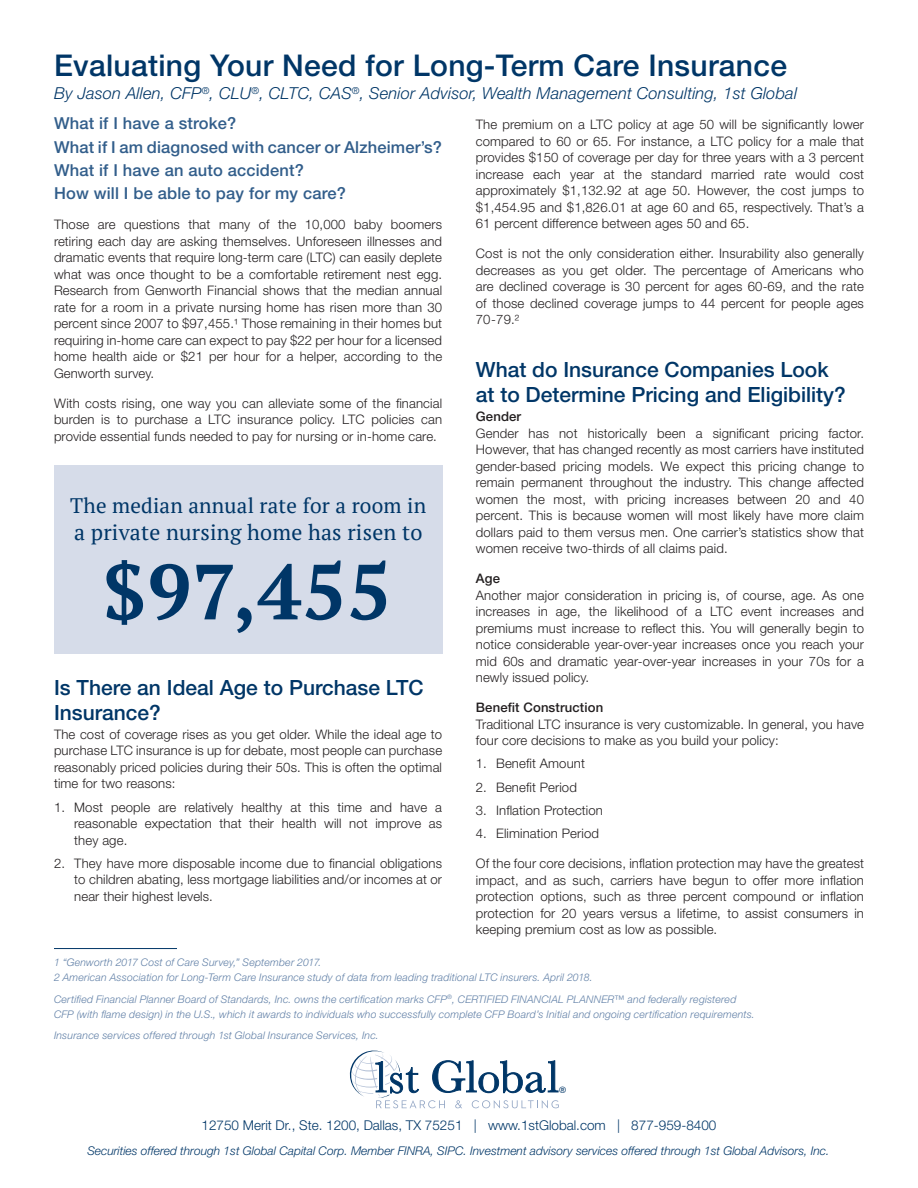
<style>
.page{position:relative;width:918px;height:1188px;background:#fff}
.page>*{position:absolute;margin:0;border:0;box-sizing:border-box;transform-origin:0 0}
.Call_out_text{font:700 78px "PT Serif";color:#003667}
.t1{font:500 30px "Helvetica Neue LT Std";letter-spacing:.01em;color:#003667}
.Call_out_text-2{font:21.75px "PT Serif";letter-spacing:.01em;color:#003667}
.Sub-header_1{font:500 21px/25.2px "Helvetica Neue LT Std";color:#003667}
.Call_out_text-3{font:21px "PT Serif";letter-spacing:.01em;color:#003667}
.Copy{font:500 16.5px "Helvetica Neue LT Std";letter-spacing:.01em;color:#325e8b}
.By_line{font:italic 300 16.5px "Helvetica Neue LT Std";letter-spacing:.01em;color:#003667}
.t2{font:15px "Neutraface 2 Text";color:#003667}
.t3{font:300 13.5px "Helvetica Neue LT Std";color:#003667}
.Copy-2{font:300 13.2px/16.5px "Helvetica Neue LT Std";letter-spacing:.01em;color:#231f20;text-align:justify}
.Copy-3{font:500 13.2px "Helvetica Neue LT Std";letter-spacing:.01em;color:#231f20}
.t4{font:italic 300 12px "Helvetica Neue LT Std";color:#003667}
.t5{font:italic 300 10.5px/15px "Helvetica Neue LT Std";letter-spacing:.015em;color:#6180a7}
</style>
<div class="page">
<svg style="left:349px;top:1050px;width:210px;height:58px"></svg>
<hr style="left:54px;top:948px;width:123px;height:1px;background:#003667">
<div style="left:54px;top:465px;width:389px;height:189px;background:#d6dce9"></div>
<p class="t1" style="left:54px;top:47px;width:735px">Evaluating Your Need for Long-Term Care Insurance</p>
<p class="By_line" style="left:54px;top:84px;width:745px">By Jason Allen, CFP<sup>®</sup>, CLU<sup>®</sup>, CLTC, CAS<sup>®</sup>, Senior Advisor, Wealth Management Consulting, 1st Global</p>
<p class="Copy" style="left:54px;top:114px;width:184px">What if I have a stroke?</p>
<p class="Copy" style="left:54px;top:137px;width:390px">What if I am diagnosed with cancer or Alzheimer’s?</p>
<p class="Copy" style="left:54px;top:160px;width:251px">What if I have an auto accident?</p>
<p class="Copy" style="left:54px;top:184px;width:293px">How will I be able to pay for my care?</p>
<p class="Copy-2" style="left:54px;top:216px;width:390px">Those are questions that many of the 10,000 baby boomers retiring each day are asking themselves. Unforeseen illnesses and dramatic events that require long-term care (LTC) can easily deplete what was once thought to be a comfortable retirement nest egg.<br>Research from Genworth Financial shows that the median annual rate for a room in a private nursing home has risen more than 30 percent since 2007 to $97,455.¹ Those remaining in their homes but requiring in‑home care can expect to pay $22 per hour for a licensed home health aide or $21 per hour for a helper, according to the Genworth survey.</p>
<p class="Copy-2" style="left:54px;top:395px;width:390px">With costs rising, one way you can alleviate some of the financial burden is to purchase a LTC insurance policy. LTC policies can provide essential funds needed to pay for nursing or in-home care.</p>
<p class="Copy-2" style="left:476px;top:116px;width:390px">The premium on a LTC policy at age 50 will be significantly lower compared to 60 or 65. For instance, a LTC policy for a male that provides $150 of coverage per day for three years with a 3 percent increase each year at the standard married rate would cost approximately $1,132.92 at age 50. However, the cost jumps to $1,454.95 and $1,826.01 at age 60 and 65, respectively. That’s a 61 percent difference between ages 50 and 65.</p>
<p class="Copy-2" style="left:476px;top:245px;width:390px">Cost is not the only consideration either. Insurability also generally decreases as you get older. The percentage of Americans who are declined coverage is 30 percent for ages 60-69, and the rate of those declined coverage jumps to 44 percent for people ages 70‑79.²</p>
<p class="Sub-header_1" style="left:476px;top:356px;width:371px">What do Insurance Companies Look at to Determine Pricing and Eligibility?</p>
<p class="Copy-3" style="left:476px;top:409px;width:47px">Gender</p>
<p class="Copy-2" style="left:476px;top:424px;width:390px">Gender has not historically been a significant pricing factor.<br>However, that has changed recently as most carriers have instituted gender‑based pricing models. We expect this pricing change to remain permanent throughout the industry. This change affected women the most, with pricing increases between 20 and 40 percent. This is because women will most likely have more claim dollars paid to them versus men. One carrier’s statistics show that women receive two-thirds of all claims paid.</p>
<p class="Copy-3" style="left:476px;top:571px;width:26px">Age</p>
<p class="Copy-2" style="left:476px;top:586px;width:390px">Another major consideration in pricing is, of course, age. As one increases in age, the likelihood of a LTC event increases and premiums must increase to reflect this. You will generally begin to notice considerable year-over-year increases once you reach your mid 60s and dramatic year-over-year increases in your 70s for a newly issued policy.</p>
<p class="Copy-3" style="left:476px;top:700px;width:129px">Benefit Construction</p>
<p class="Copy-2" style="left:476px;top:715px;width:390px">Traditional LTC insurance is very customizable. In general, you have four core decisions to make as you build your policy:</p>
<p class="Copy-2" style="left:476px;top:755px;width:111px">1. Benefit Amount</p>
<p class="Copy-2" style="left:476px;top:778px;width:103px">2. Benefit Period</p>
<p class="Copy-2" style="left:476px;top:802px;width:129px">3. Inflation Protection</p>
<p class="Copy-2" style="left:476px;top:825px;width:125px">4. Elimination Period</p>
<p class="Copy-2" style="left:476px;top:855px;width:390px">Of the four core decisions, inflation protection may have the greatest impact, and as such, carriers have begun to offer more inflation protection options, such as three percent compound or inflation protection for 20 years versus a lifetime, to assist consumers in keeping premium cost as low as possible.</p>
<p class="Call_out_text-3" style="left:70px;top:492px;width:357px">The median annual rate for a room in</p>
<p class="Call_out_text-2" style="left:74px;top:518px;width:350px">a private nursing home has risen to</p>
<p class="Call_out_text" style="left:102px;top:541px;width:290px">$97,455</p>
<p class="Sub-header_1" style="left:54px;top:674px;width:371px">Is There an Ideal Age to Purchase LTC<br>Insurance?</p>
<p class="Copy-2" style="left:54px;top:726px;width:390px">The cost of coverage rises as you get older. While the ideal age to purchase LTC insurance is up for debate, most people can purchase reasonably priced policies during their 50s. This is often the optimal time for two reasons:</p>
<p class="Copy-2" style="left:74px;top:798px;width:369px;text-indent:-20px">1. Most people are relatively healthy at this time and have a reasonable expectation that their health will not improve as they age.</p>
<p class="Copy-2" style="left:74px;top:855px;width:369px;text-indent:-20px">2. They have more disposable income due to financial obligations to children abating, less mortgage liabilities and/or incomes at or near their highest levels.</p>
<p class="t5" style="left:54px;top:954px;width:269px">1 “Genworth 2017 Cost of Care Survey,” September 2017.</p>
<p class="t5" style="left:54px;top:969px;width:540px">2 American Association for Long-Term Care Insurance study of data from leading traditional LTC insurers. April 2018.</p>
<p class="t5" style="left:54px;top:991px;width:702px">Certified Financial Planner Board of Standards, Inc. owns the certification marks CFP<sup>®</sup>, CERTIFIED FINANCIAL PLANNER™ and federally registered<br>CFP (with flame design) in the U.S., which it awards to individuals who successfully complete CFP Board’s Initial and ongoing certification requirements.</p>
<p class="t5" style="left:54px;top:1028px;width:326px">Insurance services offered through 1st Global Insurance Services, Inc.</p>
<p class="t2" style="left:559px;top:1083px;width:9px">®</p>
<p class="t3" style="left:202px;top:1116px;width:516px">12750 Merit Dr., Ste. 1200, Dallas, TX 75251 | www.1stGlobal.com | 877-959-8400</p>
<p class="t4" style="left:87px;top:1144px;width:744px">Securities offered through 1st Global Capital Corp. Member FINRA, SIPC. Investment advisory services offered through 1st Global Advisors, Inc.</p>
</div>
